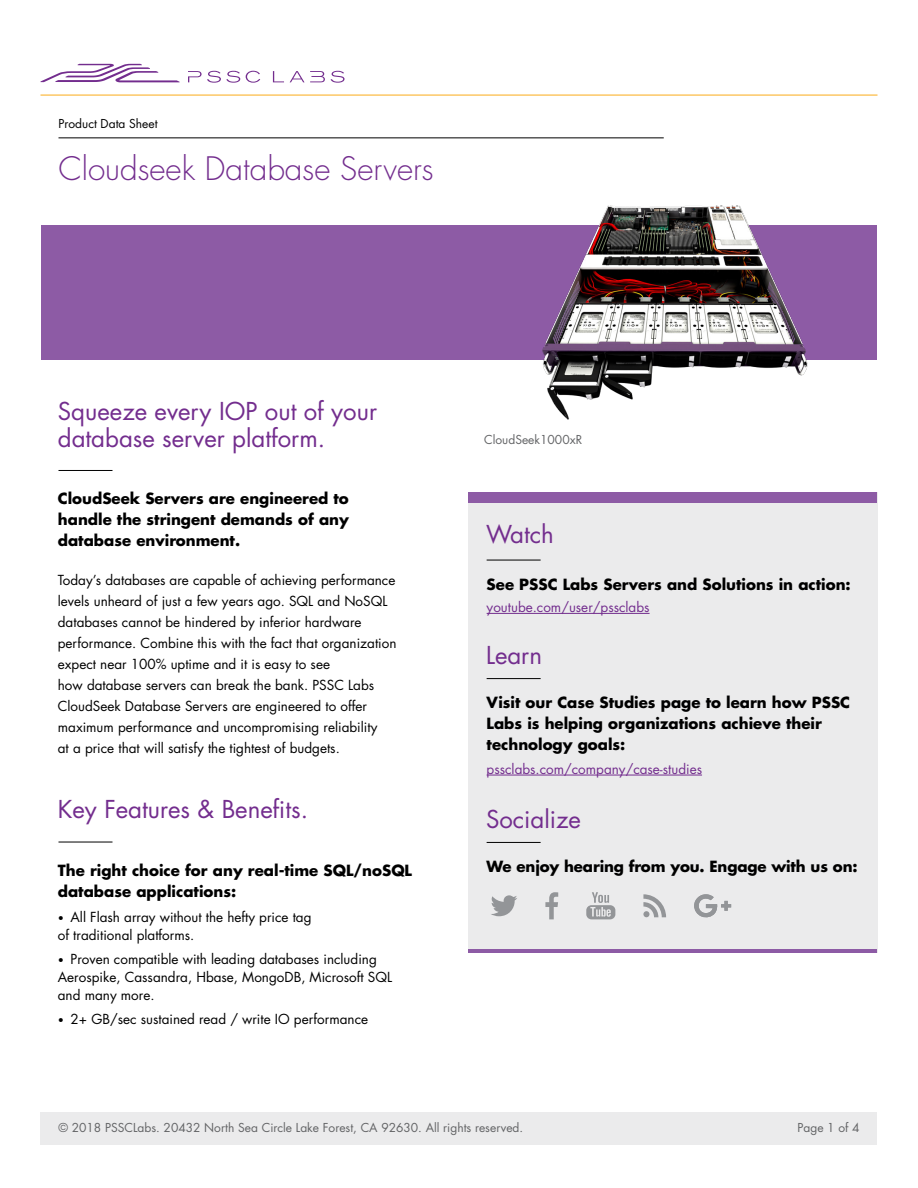
<style>
.page{position:relative;width:918px;height:1188px;background:#fff}
.page>*{position:absolute;margin:0;border:0;box-sizing:border-box;transform-origin:0 0}
.t1{font:300 31.5px "Futura Std";color:#732d8e}
.t2{font:24px/27px "Futura Std";color:#732d8e}
.t3{font:700 15px/21px "Futura Std";color:#000}
.t4{font:13.5px/21px "Futura Std";color:#000}
.t5{font:13.5px "Futura Std";color:#732d8e}
.t6{font:12px "Futura Std";color:#636466}
.t7{font:12px "Futura Std";color:#000}
.s1{font-size:10.5px}
</style>
<div class="page">
<hr style="left:40px;top:95px;width:838px;height:1px;background:#fbab18">
<hr style="left:58px;top:137px;width:606px;height:1px;background:#000">
<hr style="left:58px;top:470px;width:54px;height:1px;background:#000">
<div style="left:41px;top:225px;width:836px;height:134px;background:#8d5ba5"></div>
<img style="left:529px;top:205px;width:288px;height:215px">
<hr style="left:58px;top:842px;width:54px;height:1px;background:#000">
<div style="left:40px;top:1112px;width:838px;height:32px;background:#ebebec"></div>
<svg style="left:246px;top:71px;width:14px;height:12px"></svg>
<svg style="left:188px;top:71px;width:52px;height:12px"></svg>
<svg style="left:273px;top:71px;width:11px;height:11px"></svg>
<svg style="left:331px;top:71px;width:14px;height:12px"></svg>
<svg style="left:290px;top:71px;width:35px;height:11px"></svg>
<svg style="left:40px;top:64px;width:140px;height:18px"></svg>
<div style="left:468px;top:492px;width:410px;height:460px;background:#ebebec"></div>
<hr style="left:487px;top:560px;width:54px;height:1px;background:#000">
<hr style="left:487px;top:613px;width:163px;height:1px;background:#732d8e">
<hr style="left:487px;top:678px;width:54px;height:1px;background:#000">
<hr style="left:487px;top:775px;width:215px;height:1px;background:#732d8e">
<div style="left:468px;top:492px;width:409px;height:11px;background:#8d5ba5"></div>
<hr style="left:468px;top:949px;width:409px;height:3px;background:#8d5ba5">
<hr style="left:487px;top:842px;width:54px;height:1px;background:#000">
<svg style="left:545px;top:892px;width:13px;height:27px"></svg>
<svg style="left:586px;top:892px;width:29px;height:27px"></svg>
<svg style="left:643px;top:894px;width:23px;height:23px"></svg>
<svg style="left:491px;top:895px;width:26px;height:21px"></svg>
<svg style="left:694px;top:894px;width:37px;height:24px"></svg>
<p class="t7" style="left:58px;top:116px;width:101px">Product Data Sheet</p>
<h1 class="t1" style="left:58px;top:149px;width:377px">Cloudseek Database Servers</h1>
<h2 class="t2" style="left:58px;top:398px;width:321px">Squeeze every IOP out of your database server platform.</h2>
<p class="t3" style="left:58px;top:488px;width:293px;text-align:justify">CloudSeek Servers are engineered to handle the stringent demands of any database environment.</p>
<p class="t4" style="left:58px;top:570px;width:340px">Today’s databases are capable of achieving performance levels unheard of just a few years ago. SQL and NoSQL databases cannot be hindered by inferior hardware performance. Combine this with the fact that organization expect near 100% uptime and it is easy to see<br>how database servers can break the bank. PSSC Labs CloudSeek Database Servers are engineered to offer maximum performance and uncompromising reliability<br>at a price that will satisfy the tightest of budgets.</p>
<h2 class="t2" style="left:58px;top:796px;width:252px">Key Features &amp; Benefits.</h2>
<p class="t3" style="left:58px;top:859px;width:356px">The right choice for any real-time SQL/noSQL database applications:</p>
<p class="t4" style="left:58px;top:908px;width:255px;line-height:18px"><span class="s1">•</span> All Flash array without the hefty price tag of traditional platforms.</p>
<p class="t4" style="left:58px;top:950px;width:336px;line-height:18px"><span class="s1">•</span> Proven compatible with leading databases including<br>Aerospike, Cassandra, Hbase, MongoDB, Microsoft SQL and many more.</p>
<p class="t4" style="left:58px;top:1009px;width:312px"><span class="s1">•</span> 2+ GB/sec sustained read / write IO performance</p>
<p class="t6" style="left:484px;top:432px;width:99px">CloudSeek1000xR</p>
<h2 class="t2" style="left:486px;top:521px;width:69px">Watch</h2>
<p class="t3" style="left:487px;top:573px;width:366px">See PSSC Labs Servers and Solutions in action:</p>
<p class="t5" style="left:487px;top:598px;width:164px">youtube.com/user/pssclabs</p>
<h2 class="t2" style="left:486px;top:642px;width:58px">Learn</h2>
<p class="t3" style="left:487px;top:691px;width:365px">Visit our Case Studies page to learn how PSSC<br>Labs is helping organizations achieve their technology goals:</p>
<p class="t5" style="left:487px;top:760px;width:217px">pssclabs.com/company/case-studies</p>
<h2 class="t2" style="left:486px;top:806px;width:97px">Socialize</h2>
<p class="t3" style="left:487px;top:855px;width:372px">We enjoy hearing from you. Engage with us on:</p>
<p class="t6" style="left:58px;top:1120px;width:466px">© 2018 PSSCLabs. 20432 North Sea Circle Lake Forest, CA 92630. All rights reserved.</p>
<p class="t6" style="left:797px;top:1120px;width:64px">Page 1 of 4</p>
</div>
